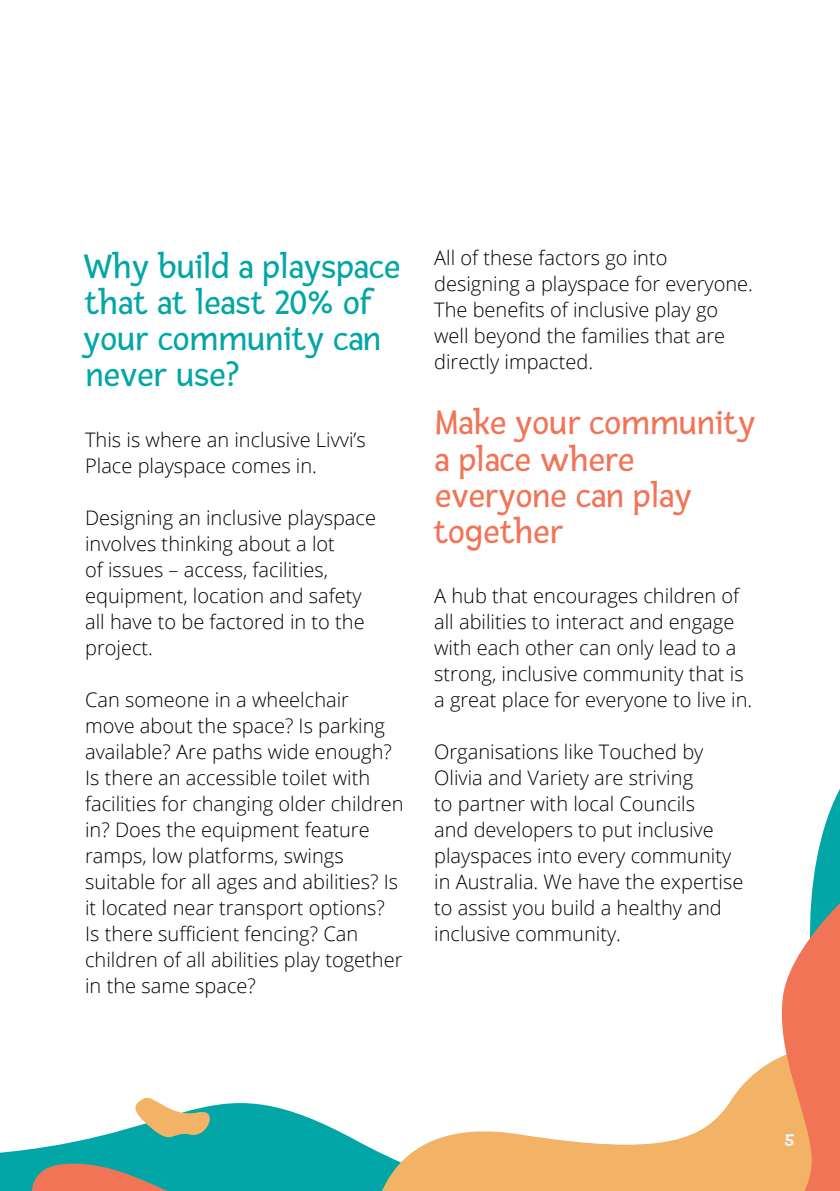
<style>
.page{position:relative;width:840px;height:1191px;background:#fff}
.page>*{position:absolute;margin:0;border:0;box-sizing:border-box;transform-origin:0 0}
.t1{font:36px/36px "Fresca";color:#03a6a6}
.t2{font:36px/36px "Fresca";color:#f27457}
.t3{font:300 20px/26px "Open Sans";color:#000}
.t4{font:20px "Pacifico";color:#f2f2f2}
</style>
<div class="page">
<svg style="left:0;top:865px;width:839px;height:326px"></svg>
<svg style="left:129px;top:1093px;width:91px;height:53px"></svg>
<h1 class="t1" style="left:83px;top:250px;width:319px">Why build a playspace that at least 20% of your community can never use?</h1>
<p class="t3" style="left:85px;top:426px;width:282px">This is where an inclusive Livvi’s<br>Place playspace comes in.</p>
<p class="t3" style="left:85px;top:504px;width:292px">Designing an inclusive playspace involves thinking about a lot<br>of issues – access, facilities, equipment, location and safety all have to be factored in to the project.</p>
<p class="t3" style="left:85px;top:686px;width:320px">Can someone in a wheelchair move about the space? Is parking available? Are paths wide enough?<br>Is there an accessible toilet with facilities for changing older children in? Does the equipment feature ramps, low platforms, swings suitable for all ages and abilities? Is it located near transport options?<br>Is there sufficient fencing? Can children of all abilities play together in the same space?</p>
<p class="t3" style="left:434px;top:244px;width:320px">All of these factors go into designing a playspace for everyone.<br>The benefits of inclusive play go well beyond the families that are directly impacted.</p>
<h1 class="t2" style="left:433px;top:406px;width:323px">Make your community a place where everyone can play together</h1>
<p class="t3" style="left:434px;top:582px;width:319px">A hub that encourages children of all abilities to interact and engage with each other can only lead to a strong, inclusive community that is a great place for everyone to live in.</p>
<p class="t3" style="left:434px;top:738px;width:310px">Organisations like Touched by<br>Olivia and Variety are striving<br>to partner with local Councils<br>and developers to put inclusive playspaces into every community in Australia. We have the expertise to assist you build a healthy and inclusive community.</p>
<p class="t4" style="left:783px;top:1127px;width:12px">5</p>
</div>
